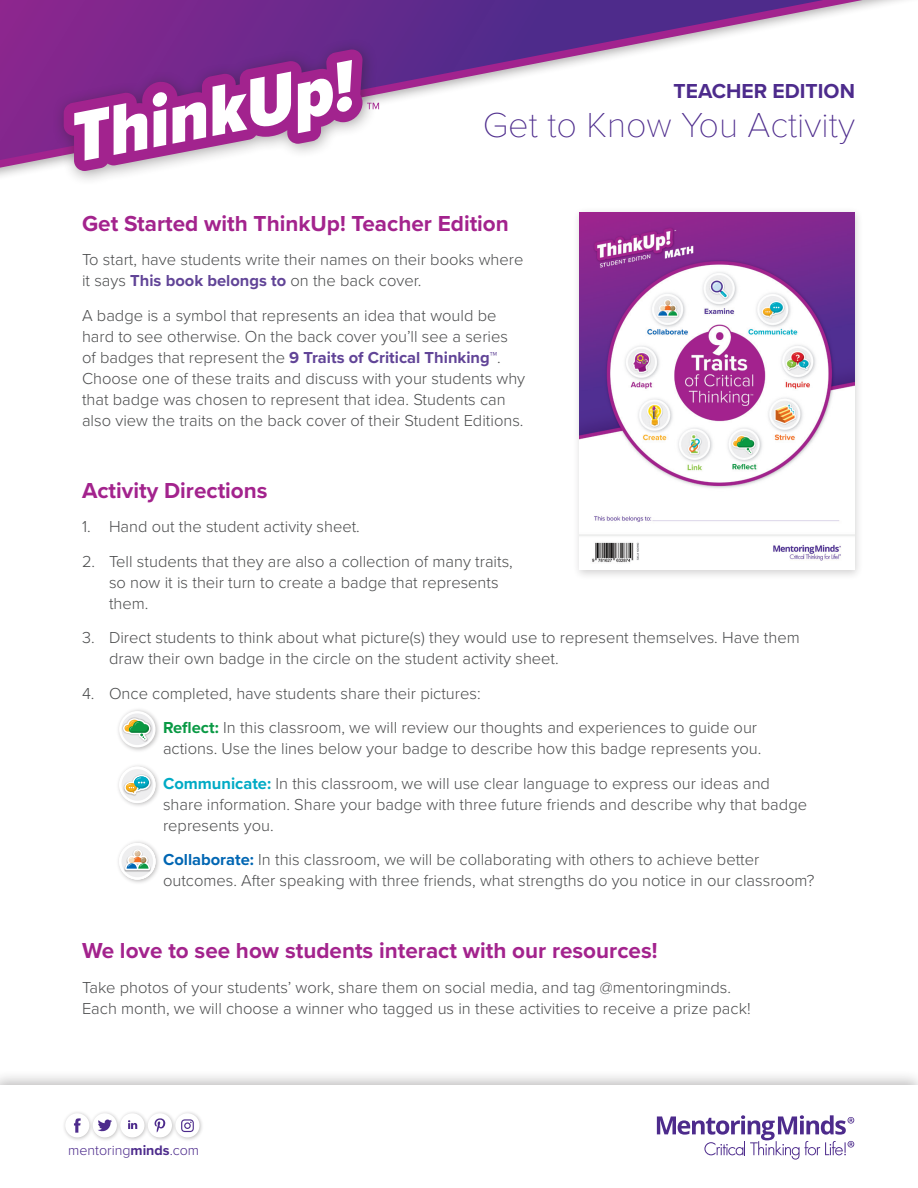
<style>
.page{position:relative;width:918px;height:1188px;background:#fff}
.page>*{position:absolute;margin:0;border:0;box-sizing:border-box;transform-origin:0 0}
.SE-TE_copy{font:100 36px "Proxima Nova T";color:#4d2b8c}
.SE-TE_copy-2{font:700 22.5px "Proxima Nova";color:#a3238d}
.SE-TE_copy-3{font:700 21px "Proxima Nova";color:#4d2b8c}
.SE-TE_copy-4{font:300 16.5px/21px "Proxima Nova";color:#4b4c4d}
.Product_Skus_2014{font:300 14.25px "Proxima Nova";color:#4d2b8c}
.s1{font-weight:700;color:#614497}
.s2{font-weight:700;color:#099944}
.s3{font-weight:700;color:#00abc5}
.s4{font-weight:700;color:#0066b3}
.s5{font-weight:700}
</style>
<div class="page">
<svg style="left:0;top:0;width:903px;height:176px"></svg>
<div style="left:52px;top:39px;width:326px;height:147px;background:#231f20;opacity:.4"></div>
<svg style="left:64px;top:49px;width:315px;height:122px"></svg>
<div style="left:573px;top:207px;width:291px;height:373px;background:#231f20;opacity:.2"></div>
<img style="left:579px;top:212px;width:275px;height:357px">
<img style="left:118px;top:709px;width:41px;height:42px">
<svg style="left:119px;top:711px;width:37px;height:36px"></svg>
<img style="left:118px;top:765px;width:41px;height:41px">
<svg style="left:119px;top:767px;width:37px;height:36px"></svg>
<img style="left:118px;top:841px;width:41px;height:42px">
<svg style="left:119px;top:843px;width:37px;height:37px"></svg>
<div style="left:0;top:1070px;width:918px;height:118px;background:#231f20;opacity:.3"></div>
<div style="left:0;top:1085px;width:918px;height:103px;background:#fff"></div>
<svg style="left:657px;top:1115px;width:197px;height:45px"></svg>
<div style="left:62px;top:1110px;width:142px;height:32px;background:#231f20;opacity:.3"></div>
<div style="left:93px;top:1113px;width:24px;height:24px;background:#fff;border-radius:50%"></div>
<svg style="left:98px;top:1120px;width:14px;height:11px"></svg>
<div style="left:65px;top:1113px;width:24px;height:24px;background:#fff;border-radius:50%"></div>
<svg style="left:74px;top:1118px;width:7px;height:15px"></svg>
<div style="left:120px;top:1113px;width:24px;height:24px;background:#fff;border-radius:50%"></div>
<svg style="left:128px;top:1120px;width:9px;height:9px"></svg>
<div style="left:148px;top:1113px;width:24px;height:24px;background:#fff;border-radius:50%"></div>
<svg style="left:155px;top:1118px;width:10px;height:14px"></svg>
<div style="left:175px;top:1113px;width:25px;height:24px;background:#fff;border-radius:50%"></div>
<svg style="left:181px;top:1119px;width:13px;height:13px"></svg>
<p class="SE-TE_copy-3" style="left:674px;top:76px;width:183px">TEACHER EDITION</p>
<p class="SE-TE_copy" style="left:483px;top:99px;width:374px">Get to Know You Activity</p>
<p class="SE-TE_copy-2" style="left:82px;top:207px;width:428px">Get Started with ThinkUp! Teacher Edition</p>
<p class="SE-TE_copy-4" style="left:82px;top:249px;width:443px">To start, have students write their names on their books where it says <span class="s1">This book belongs to</span> on the back cover.</p>
<p class="SE-TE_copy-4" style="left:82px;top:304px;width:445px">A badge is a symbol that represents an idea that would be hard to see otherwise. On the back cover you’ll see a series of badges that represent the <span class="s1">9 Traits of Critical Thinking™</span>.<br>Choose one of these traits and discuss with your students why that badge was chosen to represent that idea. Students can also view the traits on the back cover of their Student Editions.</p>
<p class="SE-TE_copy-2" style="left:82px;top:474px;width:187px">Activity Directions</p>
<p class="SE-TE_copy-4" style="left:82px;top:516px;width:279px">1. Hand out the student activity sheet.</p>
<p class="SE-TE_copy-4" style="left:109px;top:550px;width:405px;text-indent:-27px">2. Tell students that they are also a collection of many traits, so now it is their turn to create a badge that represents them.</p>
<p class="SE-TE_copy-4" style="left:109px;top:627px;width:692px;text-indent:-27px">3. Direct students to think about what picture(s) they would use to represent themselves. Have them draw their own badge in the circle on the student activity sheet.</p>
<p class="SE-TE_copy-4" style="left:82px;top:682px;width:400px">4. Once completed, have students share their pictures:</p>
<p class="SE-TE_copy-4" style="left:163px;top:717px;width:600px"><span class="s2">Reflect:</span> In this classroom, we will review our thoughts and experiences to guide our actions. Use the lines below your badge to describe how this badge represents you.</p>
<p class="SE-TE_copy-4" style="left:163px;top:772px;width:646px"><span class="s3">Communicate:</span> In this classroom, we will use clear language to express our ideas and share information. Share your badge with three future friends and describe why that badge represents you.</p>
<p class="SE-TE_copy-4" style="left:163px;top:849px;width:653px"><span class="s4">Collaborate:</span> In this classroom, we will be collaborating with others to achieve better outcomes. After speaking with three friends, what strengths do you notice in our classroom?</p>
<p class="SE-TE_copy-2" style="left:82px;top:934px;width:577px">We love to see how students interact with our resources!</p>
<p class="SE-TE_copy-4" style="left:82px;top:976px;width:670px">Take photos of your students’ work, share them on social media, and tag @mentoringminds.<br>Each month, we will choose a winner who tagged us in these activities to receive a prize pack!</p>
<p class="Product_Skus_2014" style="left:68px;top:1139px;width:133px">mentoring<span class="s5">minds</span>.com</p>
</div>
